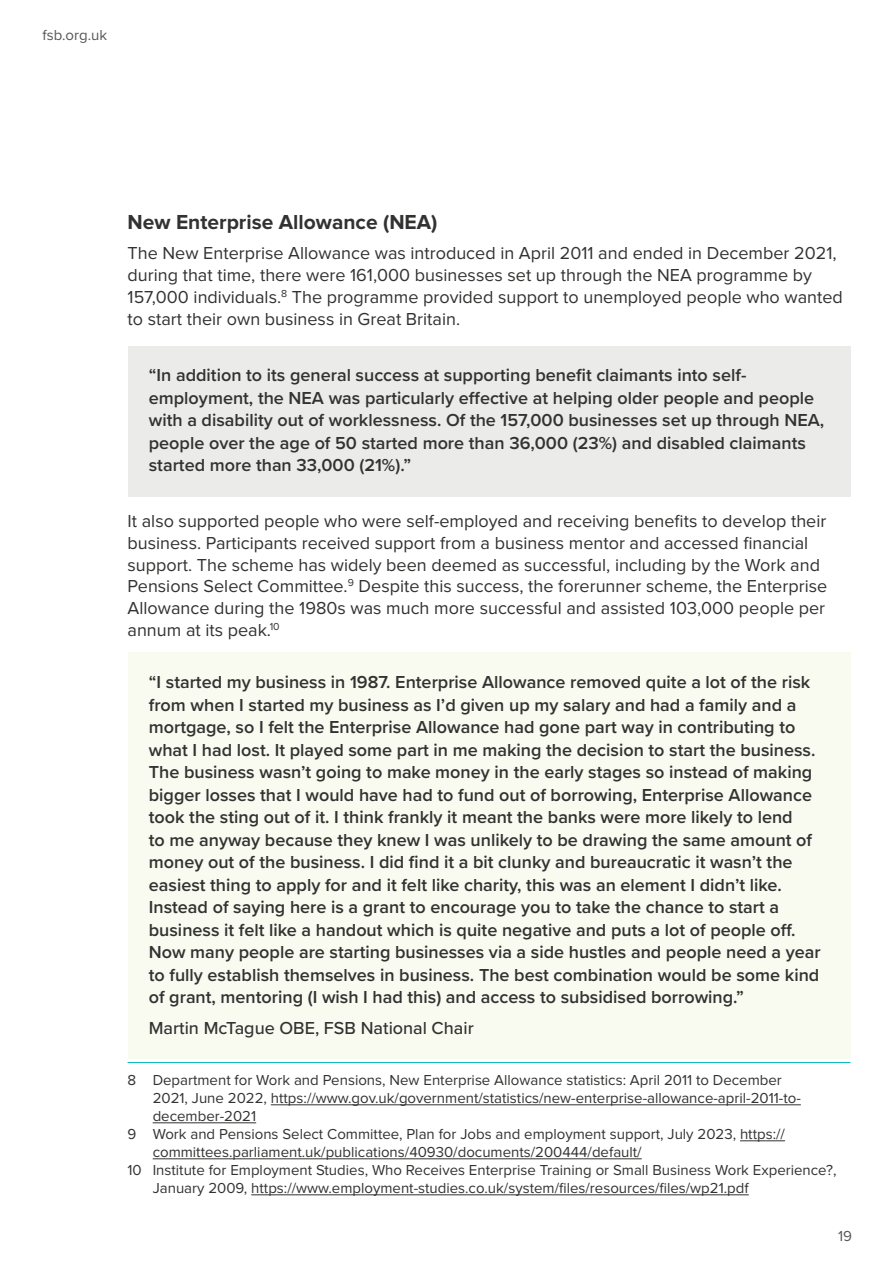
<style>
.page{position:relative;width:893px;height:1263px;background:#fff}
.page>*{position:absolute;margin:0;border:0;box-sizing:border-box;transform-origin:0 0}
.FSB_PARA_HEADING{font:700 21px "Proxima Nova";color:#323231}
.FSB_QUOTE_TEXT{font:600 18px/22.5px "Proxima Nova";color:#323231}
.FSB_BODY_TEXT{font:18px/21.8px "Proxima Nova";color:#323231}
.FSB_SHADED_QUOTE_TEXT_NAVY{font:600 18px/22.5px "Proxima Nova";color:#323231}
.FSB_SHADED_QUOTE_NAME_TEXT{font:500 18px "Proxima Nova";color:#323231}
.FSB_FOOTNOTE_TEXT{font:15px/18px "Proxima Nova";color:#323231}
.t1{font:15px "Proxima Nova";color:#575756}
</style>
<div class="page">
<div style="left:128px;top:346px;width:722px;height:150px;background:#ebebea"></div>
<div style="left:128px;top:653px;width:722px;height:375px;background:#f9faf0"></div>
<div style="left:128px;top:999px;width:722px;height:60px;background:#f9faf0"></div>
<hr style="left:128px;top:1062px;width:722px;height:1px;background:#00b3bd">
<hr style="left:271px;top:1104px;width:530px;height:1px;background:#323231">
<hr style="left:153px;top:1122px;width:103px;height:1px;background:#323231">
<hr style="left:740px;top:1140px;width:45px;height:1px;background:#323231">
<hr style="left:153px;top:1158px;width:489px;height:1px;background:#323231">
<hr style="left:251px;top:1194px;width:498px;height:1px;background:#323231">
<p class="t1" style="left:43px;top:27px;width:66px">fsb.org.uk</p>
<p class="FSB_PARA_HEADING" style="left:128px;top:210px;width:311px">New Enterprise Allowance (NEA)</p>
<p class="FSB_BODY_TEXT" style="left:128px;top:243px;width:717px">The New Enterprise Allowance was introduced in April 2011 and ended in December 2021, during that time, there were 161,000 businesses set up through the NEA programme by 157,000 individuals.<sup>8</sup> The programme provided support to unemployed people who wanted to start their own business in Great Britain.</p>
<p class="FSB_SHADED_QUOTE_TEXT_NAVY" style="left:149px;top:363px;width:677px">“In addition to its general success at supporting benefit claimants into self&shy;employment, the NEA was particularly effective at helping older people and people with a disability out of worklessness. Of the 157,000 businesses set up through NEA, people over the age of 50 started more than 36,000 (23%) and disabled claimants started more than 33,000 (21%).”</p>
<p class="FSB_BODY_TEXT" style="left:128px;top:511px;width:701px">It also supported people who were self-employed and receiving benefits to develop their business. Participants received support from a business mentor and accessed financial support. The scheme has widely been deemed as successful, including by the Work and Pensions Select Committee.<sup>9</sup> Despite this success, the forerunner scheme, the Enterprise Allowance during the 1980s was much more successful and assisted 103,000 people per annum at its peak.<sup>10</sup></p>
<p class="FSB_QUOTE_TEXT" style="left:149px;top:670px;width:673px">“I started my business in 1987. Enterprise Allowance removed quite a lot of the risk from when I started my business as I’d given up my salary and had a family and a mortgage, so I felt the Enterprise Allowance had gone part way in contributing to what I had lost. It played some part in me making the decision to start the business.<br>The business wasn’t going to make money in the early stages so instead of making bigger losses that I would have had to fund out of borrowing, Enterprise Allowance took the sting out of it. I think frankly it meant the banks were more likely to lend<br>to me anyway because they knew I was unlikely to be drawing the same amount of money out of the business. I did find it a bit clunky and bureaucratic it wasn’t the easiest thing to apply for and it felt like charity, this was an element I didn’t like.<br>Instead of saying here is a grant to encourage you to take the chance to start a business it felt like a handout which is quite negative and puts a lot of people off.<br>Now many people are starting businesses via a side hustles and people need a year to fully establish themselves in business. The best combination would be some kind of grant, mentoring (I wish I had this) and access to subsidised borrowing.”</p>
<p class="FSB_SHADED_QUOTE_NAME_TEXT" style="left:149px;top:1015px;width:326px">Martin McTague OBE, FSB National Chair</p>
<p class="FSB_FOOTNOTE_TEXT" style="left:153px;top:1071px;width:650px;text-indent:-25px">8 Department for Work and Pensions, New Enterprise Allowance statistics: April 2011 to December<br>2021, June 2022, https://www.gov.uk/government/statistics/new-enterprise-allowance-april-2011-to&shy;december-2021</p>
<p class="FSB_FOOTNOTE_TEXT" style="left:153px;top:1125px;width:634px;text-indent:-25px">9 Work and Pensions Select Committee, Plan for Jobs and employment support, July 2023, https:// committees.parliament.uk/publications/40930/documents/200444/default/</p>
<p class="FSB_FOOTNOTE_TEXT" style="left:153px;top:1161px;width:685px;text-indent:-25px">10 Institute for Employment Studies, Who Receives Enterprise Training or Small Business Work Experience?,<br>January 2009, https://www.employment-studies.co.uk/system/files/resources/files/wp21.pdf</p>
<p class="t1" style="left:838px;top:1227px;width:15px">19</p>
</div>
